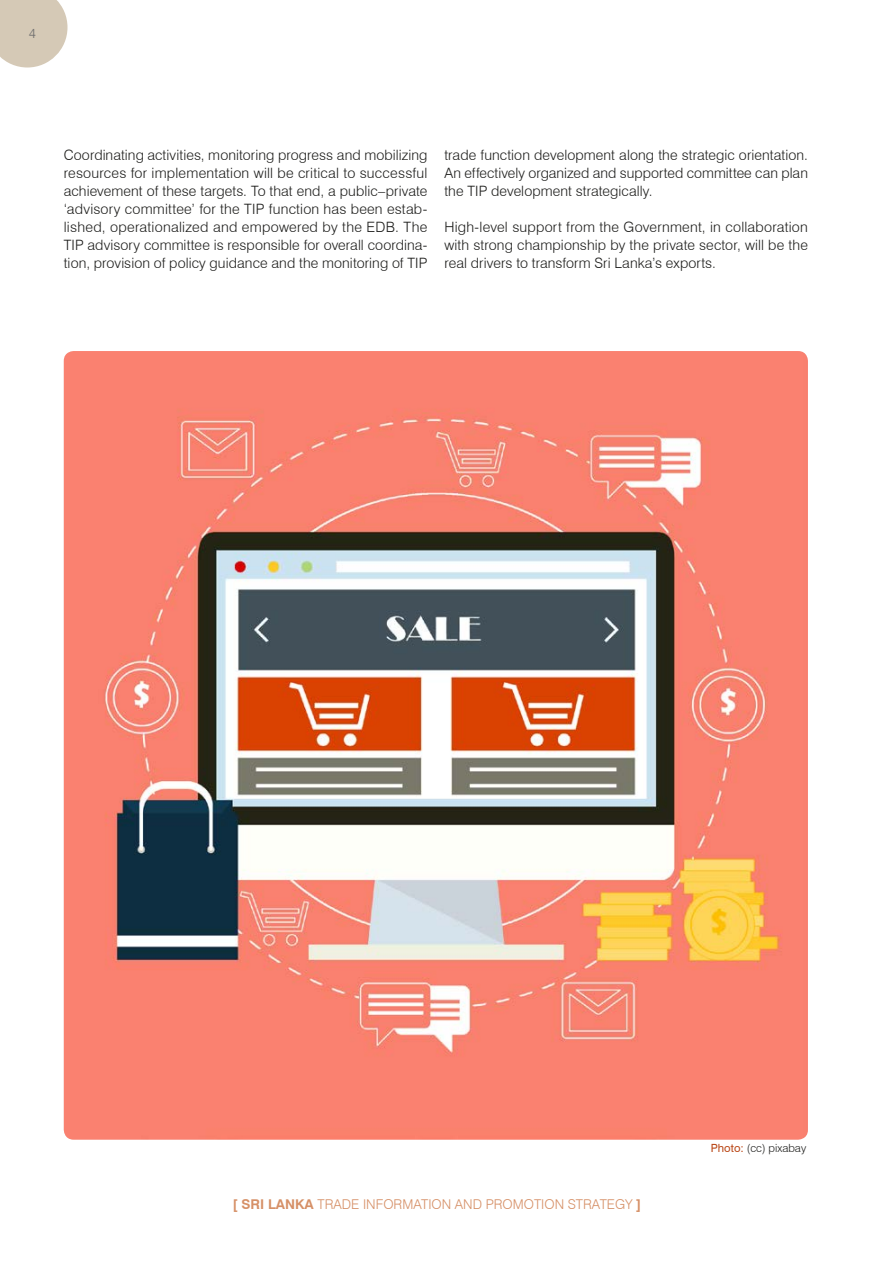
<style>
.page{position:relative;width:893px;height:1263px;background:#fff}
.page>*{position:absolute;margin:0;border:0;box-sizing:border-box;transform-origin:0 0}
.sangrado_2col{font:300 14.25px/18px "Swiss 721 BT";letter-spacing:.005em;color:#1d1d1b;text-align:justify}
.Body_text_2{font:300 14.25px/18px "Swiss 721 BT";letter-spacing:.005em;color:#1d1d1b;text-align:justify}
.t1{font:300 13.5px "Swiss 721 BT";color:#d69067}
.t2{font:300 13.5px "Swiss 721 BT";color:#706f6f}
.pie_foto{font:300 11.25px "Swiss 721 BT";color:#1d1d1b}
.s1{font-weight:700}
.s2{font-weight:400;color:#ba4818}
</style>
<div class="page">
<svg style="left:0;top:0;width:68px;height:68px;background:#dacfbf"></svg>
<img style="left:64px;top:351px;width:744px;height:789px">
<p class="t2" style="left:29px;top:25px;width:9px">4</p>
<p class="sangrado_2col" style="left:64px;top:146px;width:365px">Coordinating activities, monitoring progress and mobilizing resources for implementation will be critical to successful achievement of these targets. To that end, a public–private ‘advisory committee’ for the TIP function has been estab&shy;lished, operationalized and empowered by the EDB. The TIP advisory committee is responsible for overall coordina&shy;tion, provision of policy guidance and the monitoring of TIP</p>
<p class="sangrado_2col" style="left:444px;top:146px;width:365px">trade function development along the strategic orientation.<br>An effectively organized and supported committee can plan the TIP development strategically.</p>
<p class="Body_text_2" style="left:444px;top:218px;width:365px">High-level support from the Government, in collaboration with strong championship by the private sector, will be the real drivers to transform Sri Lanka’s exports.</p>
<p class="t1" style="left:232px;top:1196px;width:410px"><span class="s1">[ SRI LANKA</span> TRADE INFORMATION AND PROMOTION STRATEGY <span class="s1">]</span></p>
<p class="pie_foto" style="left:711px;top:1141px;width:97px"><span class="s2">Photo:</span> (cc) pixabay</p>
</div>
